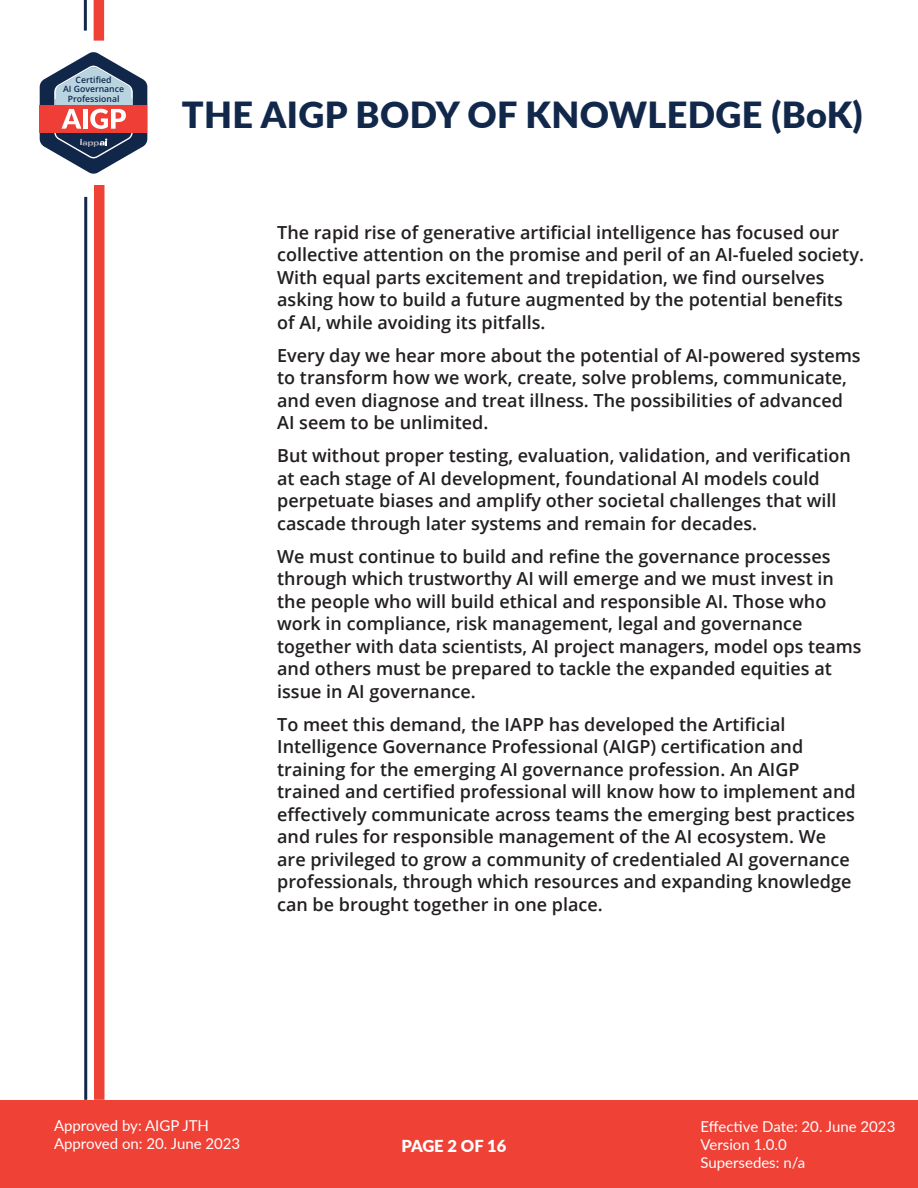
<style>
.page{position:relative;width:918px;height:1188px;background:#fff}
.page>*{position:absolute;margin:0;border:0;box-sizing:border-box;transform-origin:0 0}
.bulleted_list{font:900 36px "Lato";letter-spacing:.01em;color:#12284b}
.t1{font:900 28.5px "Lato";color:#12284b}
.bulleted_list-2{font:600 18px/22.5px "Open Sans";color:#231f20}
.t2{font:900 16.5px "Lato";color:#fff}
.t3{font:15px/18px "Lato";color:#fff}
.t4{font:600 8.7px/9.3px "Open Sans";color:#10274a;text-align:center}
</style>
<div class="page">
<div style="left:0;top:1100px;width:918px;height:88px;background:#ef4136"></div>
<div style="left:94px;top:0;width:10px;height:41px;background:#ef4136"></div>
<hr style="left:84px;top:0;width:3px;height:31px;background:#12284b">
<div style="left:94px;top:185px;width:10px;height:915px;background:#ef4136"></div>
<hr style="left:84px;top:197px;width:3px;height:903px;background:#12284b">
<svg style="left:40px;top:52px;width:107px;height:122px"></svg>
<p class="t4" style="left:63px;top:75px;width:63px">Certified<br>AI Governance<br>Professional</p>
<p class="bulleted_list" style="left:182px;top:88px;width:682px">THE AIGP BODY OF KNOWLEDGE (BoK)</p>
<h2 class="t1" style="left:377px;top:95px;width:454px">THE AIGP BODY OF KNOWLEDGE</h2>
<p class="bulleted_list-2" style="left:277px;top:220px;width:588px">The rapid rise of generative artificial intelligence has focused our collective attention on the promise and peril of an AI-fueled society.<br>With equal parts excitement and trepidation, we find ourselves asking how to build a future augmented by the potential benefits of AI, while avoiding its pitfalls.</p>
<p class="bulleted_list-2" style="left:277px;top:343px;width:585px">Every day we hear more about the potential of AI-powered systems to transform how we work, create, solve problems, communicate, and even diagnose and treat illness. The possibilities of advanced AI seem to be unlimited.</p>
<p class="bulleted_list-2" style="left:277px;top:444px;width:575px">But without proper testing, evaluation, validation, and verification at each stage of AI development, foundational AI models could perpetuate biases and amplify other societal challenges that will cascade through later systems and remain for decades.</p>
<p class="bulleted_list-2" style="left:277px;top:544px;width:586px">We must continue to build and refine the governance processes through which trustworthy AI will emerge and we must invest in the people who will build ethical and responsible AI. Those who work in compliance, risk management, legal and governance together with data scientists, AI project managers, model ops teams and others must be prepared to tackle the expanded equities at issue in AI governance.</p>
<p class="bulleted_list-2" style="left:277px;top:712px;width:580px">To meet this demand, the IAPP has developed the Artificial Intelligence Governance Professional (AIGP) certification and training for the emerging AI governance profession. An AIGP trained and certified professional will know how to implement and effectively communicate across teams the emerging best practices and rules for responsible management of the AI ecosystem. We are privileged to grow a community of credentialed AI governance professionals, through which resources and expanding knowledge can be brought together in one place.</p>
<p class="t3" style="left:54px;top:1116px;width:188px">Approved by: AIGP JTH<br>Approved on: 20. June 2023</p>
<p class="t3" style="left:700px;top:1117px;width:196px">Effective Date: 20. June 2023<br>Version 1.0.0<br>Supersedes: n/a</p>
<p class="t2" style="left:401px;top:1134px;width:106px">PAGE 2 OF 16</p>
</div>
